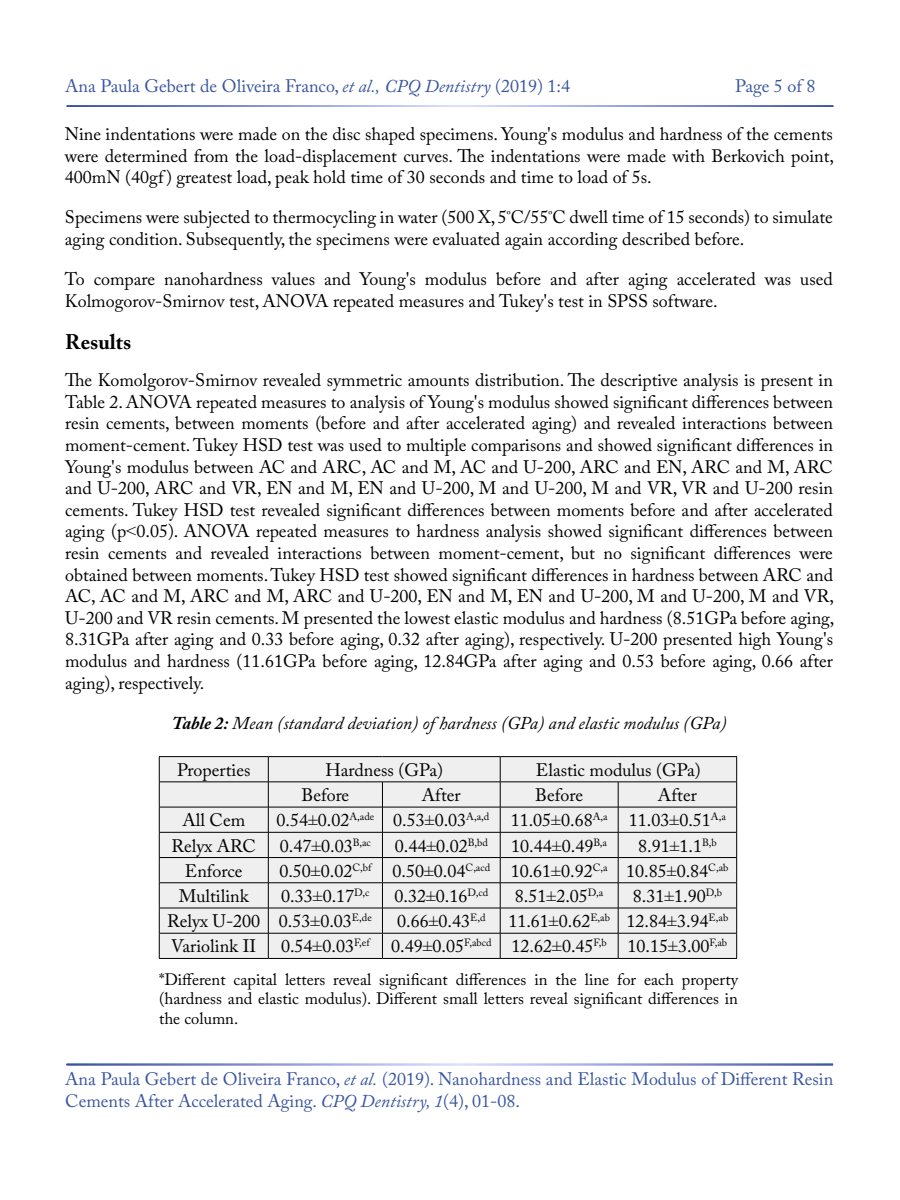
<style>
.page{position:relative;width:900px;height:1200px;background:#fff}
.page>*{position:absolute;margin:0;border:0;box-sizing:border-box;transform-origin:0 0}
.t1{font:700 21px "Adobe Caslon Pro";color:#000}
.t2{font:18px/21.6px "Adobe Caslon Pro";color:#000;text-align:justify}
.t3{font:18px/21.6px "Adobe Caslon Pro";color:#3955a0}
.t4{font:italic 18px "Adobe Caslon Pro";color:#000}
.t5{font:16.5px/19.8px "Adobe Caslon Pro";color:#000;text-align:justify}
.s1{font-style:italic}
.s2{font-family:"Times New Roman"}
.s3{font-weight:700}
</style>
<div class="page">
<div style="left:160px;top:757px;width:576px;height:201px;background:#efeff0"></div>
<hr style="left:159px;top:756px;width:109px;height:1px;background:#000">
<hr style="left:268px;top:756px;width:114px;height:1px;background:#000">
<hr style="left:382px;top:756px;width:118px;height:1px;background:#000">
<hr style="left:500px;top:756px;width:118px;height:1px;background:#000">
<hr style="left:618px;top:756px;width:119px;height:1px;background:#000">
<hr style="left:159px;top:782px;width:109px;height:1px;background:#000">
<hr style="left:268px;top:782px;width:114px;height:1px;background:#000">
<hr style="left:382px;top:782px;width:118px;height:1px;background:#000">
<hr style="left:500px;top:782px;width:118px;height:1px;background:#000">
<hr style="left:618px;top:782px;width:119px;height:1px;background:#000">
<hr style="left:159px;top:807px;width:109px;height:1px;background:#000">
<hr style="left:268px;top:807px;width:114px;height:1px;background:#000">
<hr style="left:382px;top:807px;width:118px;height:1px;background:#000">
<hr style="left:500px;top:807px;width:118px;height:1px;background:#000">
<hr style="left:618px;top:807px;width:119px;height:1px;background:#000">
<hr style="left:159px;top:832px;width:109px;height:1px;background:#000">
<hr style="left:268px;top:832px;width:114px;height:1px;background:#000">
<hr style="left:382px;top:832px;width:118px;height:1px;background:#000">
<hr style="left:500px;top:832px;width:118px;height:1px;background:#000">
<hr style="left:618px;top:832px;width:119px;height:1px;background:#000">
<hr style="left:159px;top:857px;width:109px;height:1px;background:#000">
<hr style="left:268px;top:857px;width:114px;height:1px;background:#000">
<hr style="left:382px;top:857px;width:118px;height:1px;background:#000">
<hr style="left:500px;top:857px;width:118px;height:1px;background:#000">
<hr style="left:618px;top:857px;width:119px;height:1px;background:#000">
<hr style="left:159px;top:883px;width:109px;height:1px;background:#000">
<hr style="left:268px;top:883px;width:114px;height:1px;background:#000">
<hr style="left:382px;top:883px;width:118px;height:1px;background:#000">
<hr style="left:500px;top:883px;width:118px;height:1px;background:#000">
<hr style="left:618px;top:883px;width:119px;height:1px;background:#000">
<hr style="left:159px;top:908px;width:109px;height:1px;background:#000">
<hr style="left:268px;top:908px;width:114px;height:1px;background:#000">
<hr style="left:382px;top:908px;width:118px;height:1px;background:#000">
<hr style="left:500px;top:908px;width:118px;height:1px;background:#000">
<hr style="left:618px;top:908px;width:119px;height:1px;background:#000">
<hr style="left:159px;top:933px;width:109px;height:1px;background:#000">
<svg style="left:159px;top:757px;width:1px;height:201px"></svg>
<hr style="left:268px;top:933px;width:114px;height:1px;background:#000">
<svg style="left:268px;top:757px;width:1px;height:201px"></svg>
<hr style="left:382px;top:933px;width:118px;height:1px;background:#000">
<svg style="left:382px;top:783px;width:1px;height:175px"></svg>
<hr style="left:500px;top:933px;width:118px;height:1px;background:#000">
<svg style="left:500px;top:757px;width:1px;height:201px"></svg>
<hr style="left:618px;top:933px;width:119px;height:1px;background:#000">
<svg style="left:618px;top:782px;width:1px;height:176px"></svg>
<svg style="left:736px;top:757px;width:1px;height:201px"></svg>
<hr style="left:159px;top:958px;width:109px;height:1px;background:#000">
<hr style="left:268px;top:958px;width:114px;height:1px;background:#000">
<hr style="left:382px;top:958px;width:118px;height:1px;background:#000">
<hr style="left:500px;top:958px;width:118px;height:1px;background:#000">
<hr style="left:618px;top:958px;width:119px;height:1px;background:#000">
<p class="t3" style="left:65px;top:75px;width:506px">Ana Paula Gebert de Oliveira Franco, <span class="s1">et al., CPQ Dentistry</span> (2019) 1:4</p>
<p class="t3" style="left:735px;top:75px;width:82px">Page 5 of 8</p>
<p class="t2" style="left:65px;top:123px;width:771px">Nine indentations were made on the disc shaped specimens. Young's modulus and hardness of the cements were determined from the load-displacement curves. The indentations were made with Berkovich point, 400mN (40gf ) greatest load, peak hold time of 30 seconds and time to load of 5s.</p>
<p class="t2" style="left:65px;top:206px;width:769px">Specimens were subjected to thermocycling in water (500 X, 5<sup>º</sup>C/55<sup>º</sup>C dwell time of 15 seconds) to simulate aging condition. Subsequently, the specimens were evaluated again according described before.</p>
<p class="t2" style="left:65px;top:268px;width:769px">To compare nanohardness values and Young's modulus before and after aging accelerated was used<br>Kolmogorov-Smirnov test, ANOVA repeated measures and Tukey's test in SPSS software.</p>
<p class="t1" style="left:65px;top:330px;width:67px">Results</p>
<p class="t2" style="left:65px;top:369px;width:771px">The Komolgorov-Smirnov revealed symmetric amounts distribution. The descriptive analysis is present in Table 2. ANOVA repeated measures to analysis of Young's modulus showed significant differences between resin cements, between moments (before and after accelerated aging) and revealed interactions between moment-cement. Tukey HSD test was used to multiple comparisons and showed significant differences in Young's modulus between AC and ARC, AC and M, AC and U-200, ARC and EN, ARC and M, ARC and U-200, ARC and VR, EN and M, EN and U-200, M and U-200, M and VR, VR and U-200 resin cements. Tukey HSD test revealed significant differences between moments before and after accelerated aging (p<span class="s2">&lt;</span>0.05). ANOVA repeated measures to hardness analysis showed significant differences between resin cements and revealed interactions between moment-cement, but no significant differences were obtained between moments. Tukey HSD test showed significant differences in hardness between ARC and AC, AC and M, ARC and M, ARC and U-200, EN and M, EN and U-200, M and U-200, M and VR, U-200 and VR resin cements. M presented the lowest elastic modulus and hardness (8.51GPa before aging, 8.31GPa after aging and 0.33 before aging, 0.32 after aging), respectively. U-200 presented high Young's modulus and hardness (11.61GPa before aging, 12.84GPa after aging and 0.53 before aging, 0.66 after aging), respectively.</p>
<p class="t4" style="left:172px;top:712px;width:556px"><span class="s3">Table 2:</span> Mean (standard deviation) of hardness (GPa) and elastic modulus (GPa)</p>
<p class="t2" style="left:177px;top:759px;width:75px">Properties</p>
<p class="t2" style="left:325px;top:759px;width:119px">Hardness (GPa)</p>
<p class="t2" style="left:536px;top:759px;width:166px">Elastic modulus (GPa)</p>
<p class="t2" style="left:301px;top:784px;width:49px">Before</p>
<p class="t2" style="left:422px;top:784px;width:40px">After</p>
<p class="t2" style="left:535px;top:784px;width:49px">Before</p>
<p class="t2" style="left:658px;top:784px;width:40px">After</p>
<p class="t2" style="left:182px;top:809px;width:64px">All Cem</p>
<p class="t2" style="left:276px;top:809px;width:451px">0.54<span class="s2">±</span>0.02<sup>A,ade</sup> 0.53<span class="s2">±</span>0.03<sup>A,a,d</sup> 11.05<span class="s2">±</span>0.68<sup>A,a</sup> 11.03<span class="s2">±</span>0.51<sup>A,a</sup></p>
<p class="t2" style="left:172px;top:835px;width:86px">Relyx ARC</p>
<p class="t2" style="left:280px;top:835px;width:93px">0.47<span class="s2">±</span>0.03<sup>B,ac</sup></p>
<p class="t2" style="left:395px;top:835px;width:95px">0.44<span class="s2">±</span>0.02<sup>B,bd</sup></p>
<p class="t2" style="left:511px;top:835px;width:97px">10.44<span class="s2">±</span>0.49<sup>B,a</sup></p>
<p class="t2" style="left:638px;top:835px;width:80px">8.91<span class="s2">±</span>1.1<sup>B,b</sup></p>
<p class="t2" style="left:185px;top:860px;width:59px">Enforce</p>
<p class="t2" style="left:279px;top:860px;width:451px">0.50<span class="s2">±</span>0.02<sup>C,bf</sup> 0.50<span class="s2">±</span>0.04<sup>C,acd</sup> 10.61<span class="s2">±</span>0.92<sup>C,a</sup> 10.85<span class="s2">±</span>0.84<sup>C,ab</sup></p>
<p class="t2" style="left:179px;top:885px;width:71px">Multilink</p>
<p class="t2" style="left:281px;top:885px;width:90px">0.33<span class="s2">±</span>0.17<sup>D,c</sup></p>
<p class="t2" style="left:394px;top:885px;width:95px">0.32<span class="s2">±</span>0.16<sup>D,cd</sup></p>
<p class="t2" style="left:515px;top:885px;width:90px">8.51<span class="s2">±</span>2.05<sup>D,a</sup></p>
<p class="t2" style="left:633px;top:885px;width:91px">8.31<span class="s2">±</span>1.90<sup>D,b</sup></p>
<p class="t2" style="left:167px;top:910px;width:206px">Relyx U-200 0.53<span class="s2">±</span>0.03<sup>E,de</sup></p>
<p class="t2" style="left:397px;top:910px;width:90px">0.66<span class="s2">±</span>0.43<sup>E,d</sup></p>
<p class="t2" style="left:508px;top:910px;width:221px">11.61<span class="s2">±</span>0.62<sup>E,ab</sup> 12.84<span class="s2">±</span>3.94<sup>E,ab</sup></p>
<p class="t2" style="left:171px;top:935px;width:86px">Variolink II</p>
<p class="t2" style="left:281px;top:935px;width:448px">0.54<span class="s2">±</span>0.03<sup>F,ef</sup> 0.49<span class="s2">±</span>0.05<sup>F,abcd</sup> 12.62<span class="s2">±</span>0.45<sup>F,b</sup> 10.15<span class="s2">±</span>3.00<sup>F,ab</sup></p>
<p class="t5" style="left:159px;top:969px;width:581px">*Different capital letters reveal significant differences in the line for each property (hardness and elastic modulus). Different small letters reveal significant differences in the column.</p>
<p class="t3" style="left:65px;top:1068px;width:770px">Ana Paula Gebert de Oliveira Franco, <span class="s1">et al.</span> (2019). Nanohardness and Elastic Modulus of Different Resin<br>Cements After Accelerated Aging. <span class="s1">CPQ Dentistry, 1</span>(4), 01-08.</p>
</div>
